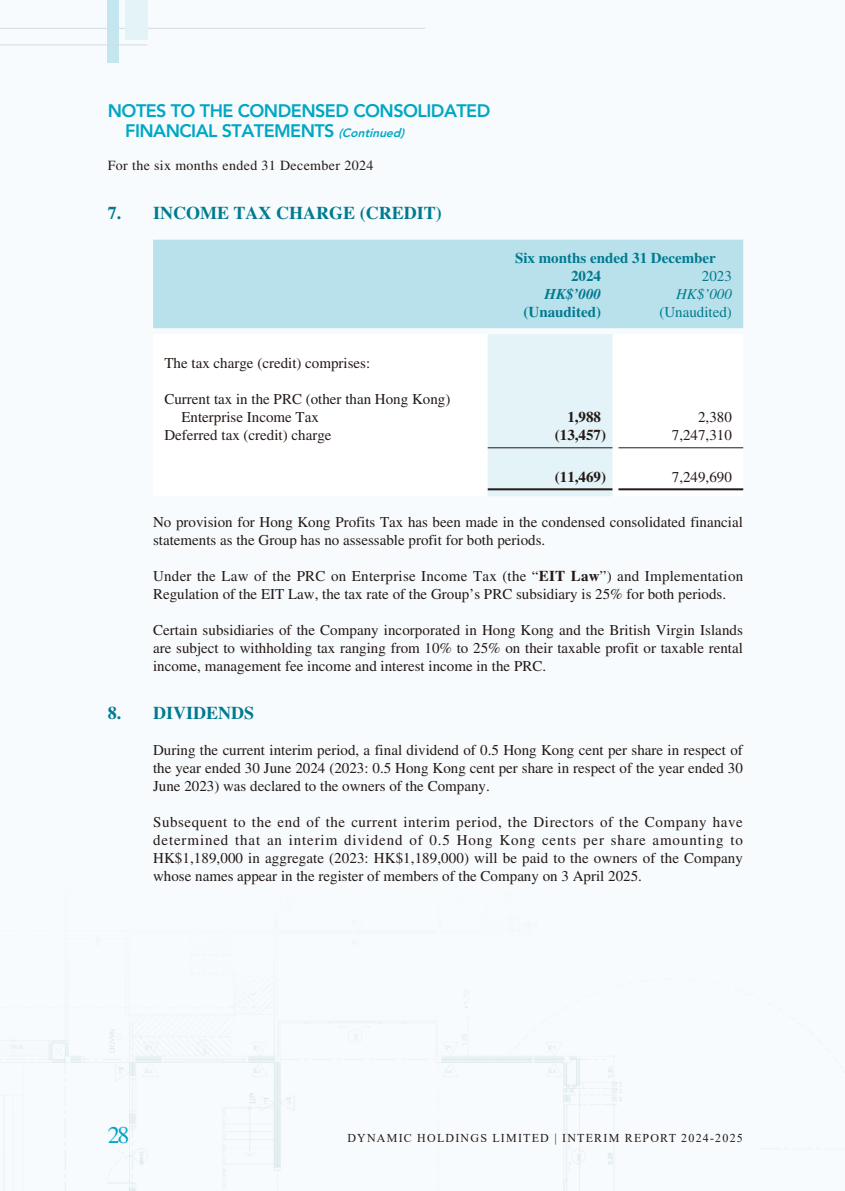
<style>
.page{position:relative;width:845px;height:1191px;background:#fff}
.page>*{position:absolute;margin:0;border:0;box-sizing:border-box;transform-origin:0 0}
.t1{font:24px "Times LT Std";color:#00a7c4}
.t2{font:800 18px/20px "Avenir LT Std";letter-spacing:-.03em;color:#00a7c4}
.t3{font:700 18px "Times LT Std";color:#007a90}
.t4{font:15px/18px "Times LT Std";color:#231916}
.t5{font:700 15px/18px "Times LT Std";color:#007a90}
.t6{font:700 15px "Times LT Std";color:#231916}
.t7{font:15px "Times LT Std";color:#007a90}
.t8{font:italic 700 15px "Times LT Std";color:#007a90}
.t9{font:italic 15px "Times LT Std";color:#007a90}
.t10{font:14px "Times LT Std";letter-spacing:.025em;color:#231916}
.t11{font:12px "Times New Roman";letter-spacing:.1em;color:#231916}
.s1{font-style:italic;font-size:12px}
.s2{font-weight:700}
</style>
<div class="page">
<img style="left:0;top:0;width:845px;height:1191px">
<hr style="left:0;top:28px;width:425px;height:1px;background:#d4dcdf">
<div style="left:125px;top:0;width:22px;height:40px;background:#e3f3f7"></div>
<div style="left:108px;top:0;width:11px;height:62px;background:#c4e6ee"></div>
<hr style="left:0;top:44px;width:147px;height:1px;background:#d4dcdf">
<div style="left:153px;top:240px;width:590px;height:88px;background:#b9e1eb"></div>
<svg style="left:153px;top:334px;width:590px;height:162px"></svg>
<div style="left:488px;top:334px;width:124px;height:162px;background:#e3f3f7"></div>
<hr style="left:488px;top:447px;width:124px;height:1px;background:#231916">
<hr style="left:618px;top:447px;width:125px;height:1px;background:#231916">
<hr style="left:488px;top:488px;width:124px;height:2px;background:#231916">
<hr style="left:618px;top:488px;width:125px;height:2px;background:#231916">
<p class="t2" style="left:125px;top:101px;width:367px;text-indent:-17px">NOTES TO THE CONDENSED CONSOLIDATED<br>FINANCIAL STATEMENTS <span class="s1">(Continued)</span></p>
<p class="t10" style="left:108px;top:158px;width:267px">For the six months ended 31 December 2024</p>
<p class="t3" style="left:108px;top:202px;width:335px">7. INCOME TAX CHARGE (CREDIT)</p>
<p class="t4" style="left:164px;top:353px;width:207px">The tax charge (credit) comprises:</p>
<p class="t4" style="left:181px;top:389px;width:270px;text-indent:-17px">Current tax in the PRC (other than Hong Kong)<br>Enterprise Income Tax</p>
<p class="t5" style="left:571px;top:249px;width:146px;text-indent:-56px">Six months ended 31 December<br>2024</p>
<p class="t7" style="left:702px;top:268px;width:31px">2023</p>
<p class="t8" style="left:544px;top:285px;width:58px">HK$’000</p>
<p class="t9" style="left:676px;top:286px;width:57px">HK$’000</p>
<p class="t5" style="left:523px;top:303px;width:79px">(Unaudited)</p>
<p class="t7" style="left:659px;top:304px;width:74px">(Unaudited)</p>
<p class="t6" style="left:567px;top:408px;width:35px">1,988</p>
<p class="t4" style="left:698px;top:407px;width:35px">2,380</p>
<p class="t4" style="left:164px;top:425px;width:168px">Deferred tax (credit) charge</p>
<p class="t6" style="left:555px;top:426px;width:53px">(13,457)</p>
<p class="t4" style="left:672px;top:425px;width:61px">7,247,310</p>
<p class="t6" style="left:555px;top:468px;width:53px">(11,469)</p>
<p class="t4" style="left:672px;top:467px;width:61px">7,249,690</p>
<p class="t4" style="left:153px;top:513px;width:591px">No provision for Hong Kong Profits Tax has been made in the condensed consolidated financial statements as the Group has no assessable profit for both periods.</p>
<p class="t4" style="left:153px;top:567px;width:591px">Under the Law of the PRC on Enterprise Income Tax (the “<span class="s2">EIT Law</span>”) and Implementation<br>Regulation of the EIT Law, the tax rate of the Group’s PRC subsidiary is 25% for both periods.</p>
<p class="t4" style="left:153px;top:621px;width:591px;text-align:justify">Certain subsidiaries of the Company incorporated in Hong Kong and the British Virgin Islands are subject to withholding tax ranging from 10% to 25% on their taxable profit or taxable rental income, management fee income and interest income in the PRC.</p>
<p class="t3" style="left:108px;top:702px;width:148px">8. DIVIDENDS</p>
<p class="t4" style="left:153px;top:741px;width:591px;text-align:justify">During the current interim period, a final dividend of 0.5 Hong Kong cent per share in respect of the year ended 30 June 2024 (2023: 0.5 Hong Kong cent per share in respect of the year ended 30<br>June 2023) was declared to the owners of the Company.</p>
<p class="t4" style="left:153px;top:813px;width:591px;text-align:justify">Subsequent to the end of the current interim period, the Directors of the Company have determined that an interim dividend of 0.5 Hong Kong cents per share amounting to HK$1,189,000 in aggregate (2023: HK$1,189,000) will be paid to the owners of the Company whose names appear in the register of members of the Company on 3 April 2025.</p>
<h1 class="t1" style="left:108px;top:1121px;width:23px">28</h1>
<p class="t11" style="left:347px;top:1129px;width:397px">DYNAMIC HOLDINGS LIMITED | INTERIM REPORT 2024-2025</p>
</div>
